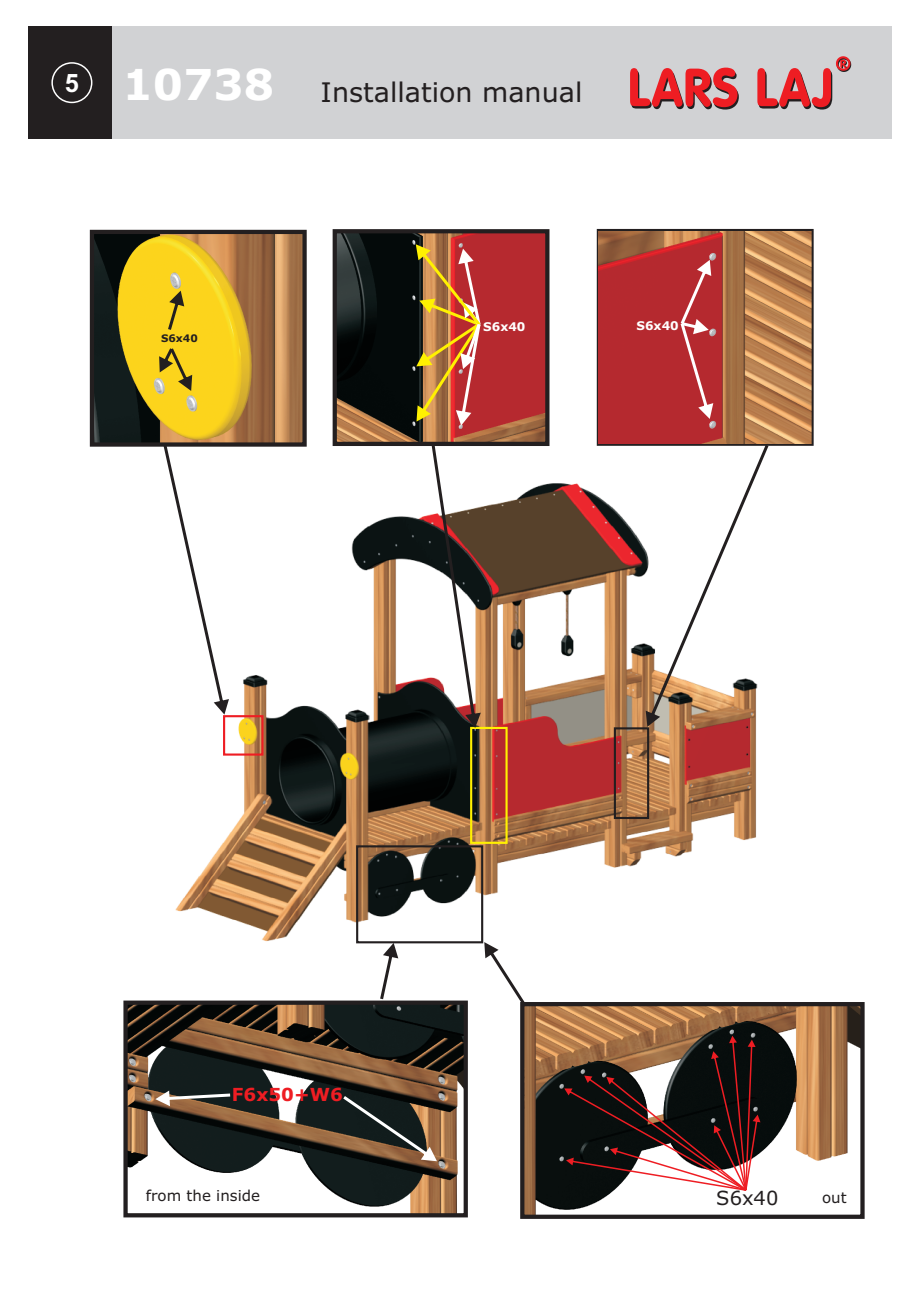
<style>
.page{position:relative;width:920px;height:1290px;background:#fff}
.page>*{position:absolute;margin:0;border:0;box-sizing:border-box;transform-origin:0 0}
.t1{font:700 42.75px "Verdana";color:#fff}
.t2{font:27px "Verdana";color:#231f20}
.t3{font:19.5px "Verdana";color:#231f20}
.t4{font:700 18px "Verdana";color:#ee1d23}
.t5{font:15px "Verdana";color:#231f20}
.t6{font:700 12px "Verdana";color:#fff}
.t7{font:700 10.35px "Verdana";color:#231f20}
</style>
<div class="page">
<img style="left:175px;top:483px;width:581px;height:458px">
<div style="left:29px;top:26px;width:863px;height:113px;background:#d1d2d4"></div>
<svg style="left:630px;top:56px;width:221px;height:54px"></svg>
<div style="left:29px;top:26px;width:83px;height:113px;background:#231f20"></div>
<div style="left:51px;top:62px;width:41px;height:41px;border:2px solid #fff;border-radius:50%"></div>
<img style="left:95px;top:235px;width:207px;height:207px">
<svg style="left:168px;top:291px;width:16px;height:39px"></svg>
<svg style="left:159px;top:348px;width:33px;height:43px"></svg>
<img style="left:338px;top:234px;width:206px;height:207px">
<svg style="left:416px;top:244px;width:65px;height:182px;background:#b96f44"></svg>
<div style="left:333px;top:229px;width:216px;height:217px;border:4px solid #231f20"></div>
<div style="left:90px;top:230px;width:217px;height:217px;border:4px solid #231f20"></div>
<div style="left:597px;top:229px;width:217px;height:217px;border:4px solid #231f20"></div>
<img style="left:599px;top:231px;width:212px;height:213px">
<svg style="left:681px;top:260px;width:32px;height:159px;background:#c04a4f"></svg>
<img style="left:128px;top:1005px;width:335px;height:207px">
<img style="left:525px;top:1007px;width:335px;height:207px">
<div style="left:520px;top:1002px;width:345px;height:217px;border:4px solid #231f20"></div>
<div style="left:123px;top:1000px;width:345px;height:217px;border:4px solid #231f20"></div>
<svg style="left:564px;top:1036px;width:196px;height:155px;background:#55433d"></svg>
<svg style="left:155px;top:1090px;width:75px;height:16px"></svg>
<svg style="left:343px;top:1096px;width:94px;height:65px;background:#4c4336"></svg>
<div style="left:223px;top:715px;width:41px;height:41px;border:2px solid #ee1d23"></div>
<div style="left:356px;top:845px;width:127px;height:98px;border:2px solid #231f20"></div>
<div style="left:614px;top:727px;width:35px;height:92px;border:2px solid #231f20"></div>
<div style="left:470px;top:727px;width:38px;height:117px;border:2px solid #fff101"></div>
<svg style="left:163px;top:444px;width:66px;height:271px"></svg>
<svg style="left:431px;top:442px;width:50px;height:286px"></svg>
<svg style="left:646px;top:445px;width:122px;height:282px"></svg>
<svg style="left:380px;top:943px;width:18px;height:56px"></svg>
<svg style="left:484px;top:942px;width:41px;height:62px"></svg>
<h1 class="t1" style="left:65px;top:67px;width:211px"><sup>5</sup> 10738</h1>
<p class="t2" style="left:321px;top:82px;width:263px">Installation manual</p>
<p class="t7" style="left:161px;top:334px;width:38px">S6x40</p>
<p class="t6" style="left:483px;top:321px;width:44px">S6x40</p>
<p class="t6" style="left:637px;top:320px;width:44px">S6x40</p>
<p class="t4" style="left:232px;top:1087px;width:112px">F6x50+W6</p>
<p class="t5" style="left:146px;top:1189px;width:116px">from the inside</p>
<p class="t3" style="left:716px;top:1190px;width:64px">S6x40</p>
<p class="t5" style="left:822px;top:1192px;width:26px">out</p>
</div>
